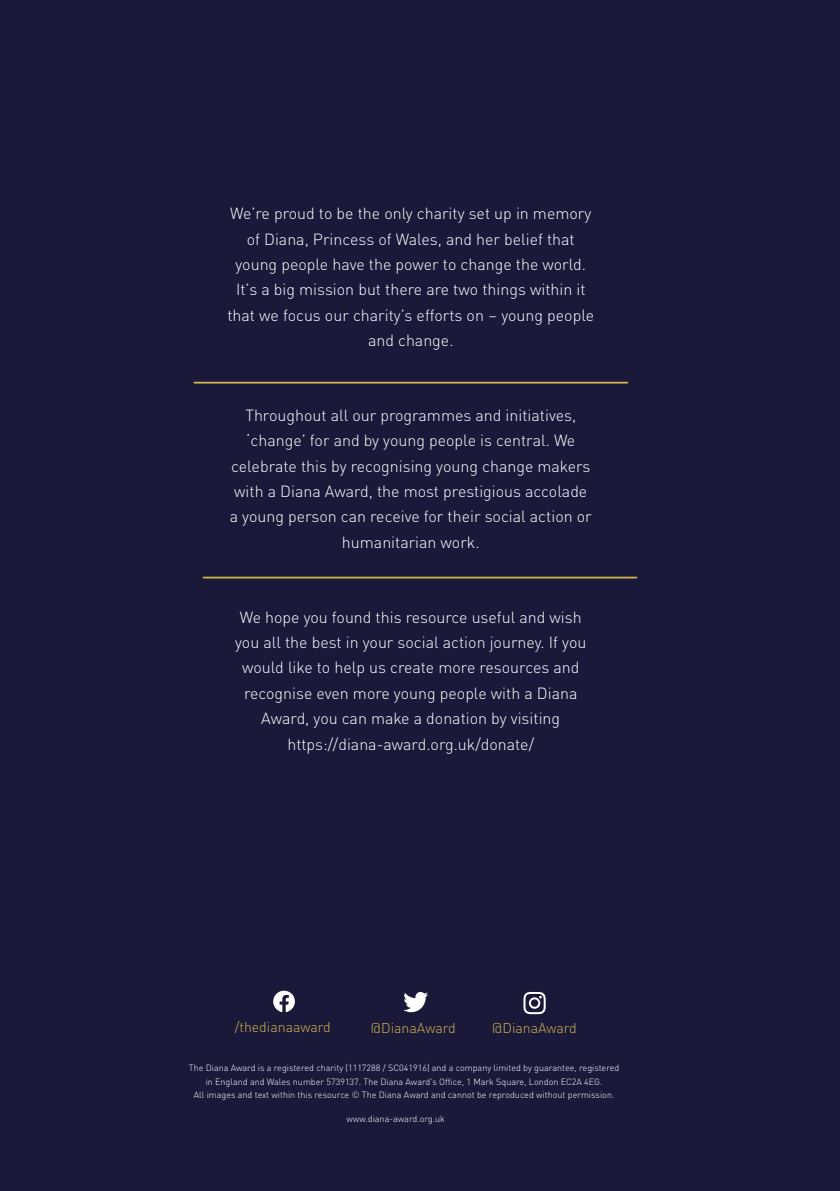
<style>
.page{position:relative;width:840px;height:1191px;background:#fff}
.page>*{position:absolute;margin:0;border:0;box-sizing:border-box;transform-origin:0 0}
.t1{font:300 16px/25.4px "DIN Pro";color:#fff;text-align:center}
.t2{font:300 14.2px "DIN Pro";color:#d1b34d}
.t3{font:300 9px/13.6px "DIN Pro";color:#fff;text-align:center}
</style>
<div class="page">
<div style="left:0;top:0;width:839px;height:1191px;background:#1a193a"></div>
<hr style="left:194px;top:382px;width:433px;height:1px;background:#d1b34d">
<svg style="left:403px;top:992px;width:25px;height:20px"></svg>
<svg style="left:523px;top:992px;width:22px;height:22px"></svg>
<hr style="left:203px;top:577px;width:433px;height:1px;background:#d1b34d">
<svg style="left:273px;top:990px;width:22px;height:22px"></svg>
<p class="t1" style="left:227px;top:200px;width:368px">We’re proud to be the only charity set up in memory of Diana, Princess of Wales, and her belief that young people have the power to change the world.<br>It’s a big mission but there are two things within it that we focus our charity’s efforts on – young people and change.</p>
<p class="t1" style="left:230px;top:401px;width:363px">Throughout all our programmes and initiatives, ‘change’ for and by young people is central. We celebrate this by recognising young change makers with a Diana Award, the most prestigious accolade a young person can receive for their social action or humanitarian work.</p>
<p class="t1" style="left:235px;top:603px;width:352px">We hope you found this resource useful and wish you all the best in your social action journey. If you would like to help us create more resources and recognise even more young people with a Diana Award, you can make a donation by visiting https://diana-award.org.uk/donate/</p>
<p class="t2" style="left:234px;top:1016px;width:98px">/thedianaaward</p>
<p class="t2" style="left:371px;top:1016px;width:86px">@DianaAward</p>
<p class="t2" style="left:492px;top:1016px;width:86px">@DianaAward</p>
<p class="t3" style="left:189px;top:1060px;width:432px">The Diana Award is a registered charity (1117288 / SC041916) and a company limited by guarantee, registered in England and Wales number 5739137. The Diana Award’s Office, 1 Mark Square, London EC2A 4EG.<br>All images and text within this resource © The Diana Award and cannot be reproduced without permission.</p>
<p class="t3" style="left:346px;top:1111px;width:100px">www.diana-award.org.uk</p>
</div>
